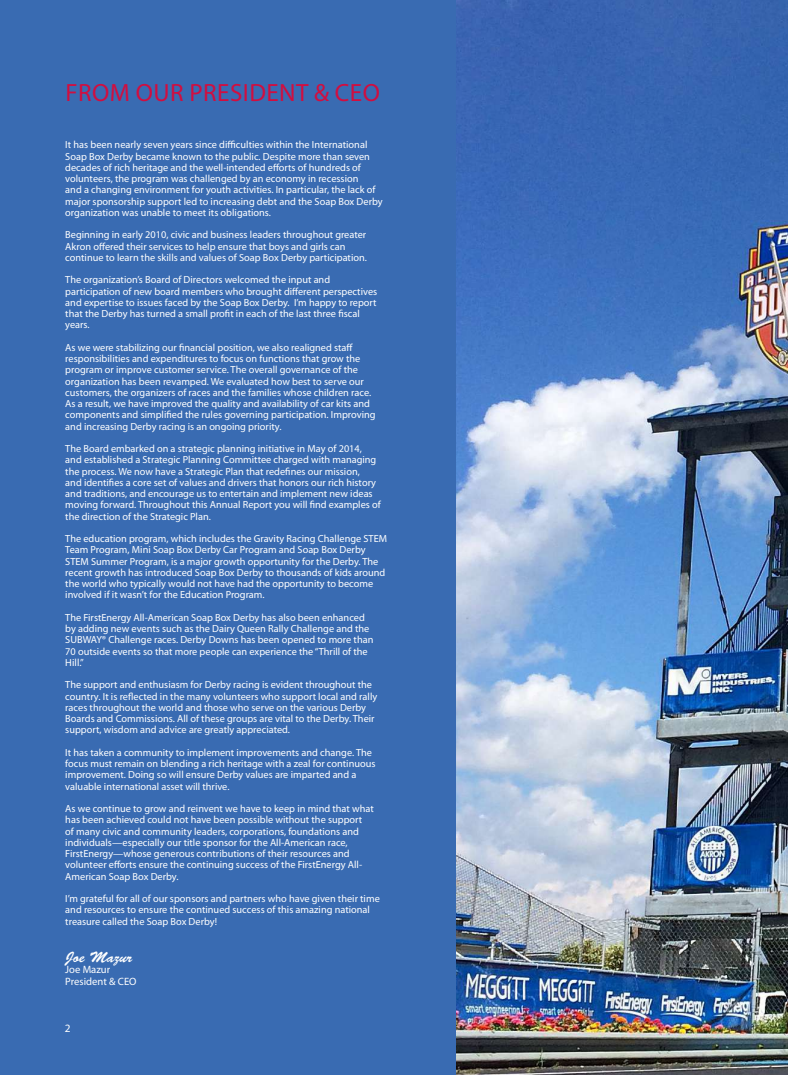
<style>
.page{position:relative;width:788px;height:1075px;background:#fff}
.page>*{position:absolute;margin:0;border:0;box-sizing:border-box;transform-origin:0 0}
.t1{font:25px "Myriad Pro";letter-spacing:.02em;color:#d10e40}
.t2{font:15px "Brush Script Std";color:#fff}
.t3{font:11.25px "Myriad Pro";color:#fff}
.t4{font:10.62px/11.2px "Myriad Pro";color:#fff}
.t5{font:10.25px/11.2px "Myriad Pro";color:#fff}
</style>
<div class="page">
<img style="left:456px;top:0;width:332px;height:1075px">
<div style="left:0;top:0;width:456px;height:1075px;background:#396bb2"></div>
<h1 class="t1" style="left:65px;top:77px;width:316px">FROM OUR PRESIDENT &amp; CEO</h1>
<p class="t5" style="left:65px;top:139px;width:319px">It has been nearly seven years since difficulties within the International Soap Box Derby became known to the public. Despite more than seven decades of rich heritage and the well-intended efforts of hundreds of volunteers, the program was challenged by an economy in recession<br>and a changing environment for youth activities. In particular, the lack of major sponsorship support led to increasing debt and the Soap Box Derby organization was unable to meet its obligations.</p>
<p class="t5" style="left:65px;top:229px;width:303px">Beginning in early 2010, civic and business leaders throughout greater<br>Akron offered their services to help ensure that boys and girls can continue to learn the skills and values of Soap Box Derby participation.</p>
<p class="t5" style="left:65px;top:274px;width:313px">The organization’s Board of Directors welcomed the input and participation of new board members who brought different perspectives and expertise to issues faced by the Soap Box Derby. I’m happy to report that the Derby has turned a small profit in each of the last three fiscal years.</p>
<p class="t5" style="left:65px;top:342px;width:312px">As we were stabilizing our financial position, we also realigned staff responsibilities and expenditures to focus on functions that grow the program or improve customer service. The overall governance of the organization has been revamped. We evaluated how best to serve our customers, the organizers of races and the families whose children race.<br>As a result, we have improved the quality and availability of car kits and components and simplified the rules governing participation. Improving and increasing Derby racing is an ongoing priority.</p>
<p class="t5" style="left:65px;top:443px;width:317px">The Board embarked on a strategic planning initiative in May of 2014, and established a Strategic Planning Committee charged with managing the process. We now have a Strategic Plan that redefines our mission,<br>and identifies a core set of values and drivers that honors our rich history and traditions, and encourage us to entertain and implement new ideas moving forward. Throughout this Annual Report you will find examples of the direction of the Strategic Plan.</p>
<p class="t5" style="left:65px;top:533px;width:323px">The education program, which includes the Gravity Racing Challenge STEM Team Program, Mini Soap Box Derby Car Program and Soap Box Derby STEM Summer Program, is a major growth opportunity for the Derby. The recent growth has introduced Soap Box Derby to thousands of kids around the world who typically would not have had the opportunity to become involved if it wasn’t for the Education Program.</p>
<p class="t5" style="left:65px;top:612px;width:309px">The FirstEnergy All-American Soap Box Derby has also been enhanced by adding new events such as the Dairy Queen Rally Challenge and the SUBWAY® Challenge races. Derby Downs has been opened to more than 70 outside events so that more people can experience the “Thrill of the Hill.”</p>
<p class="t5" style="left:65px;top:679px;width:313px">The support and enthusiasm for Derby racing is evident throughout the country. It is reflected in the many volunteers who support local and rally races throughout the world and those who serve on the various Derby Boards and Commissions. All of these groups are vital to the Derby. Their support, wisdom and advice are greatly appreciated.</p>
<p class="t5" style="left:65px;top:747px;width:312px">It has taken a community to implement improvements and change. The focus must remain on blending a rich heritage with a zeal for continuous improvement. Doing so will ensure Derby values are imparted and a valuable international asset will thrive.</p>
<p class="t5" style="left:65px;top:803px;width:310px">As we continue to grow and reinvent we have to keep in mind that what has been achieved could not have been possible without the support<br>of many civic and community leaders, corporations, foundations and individuals—especially our title sponsor for the All-American race, FirstEnergy—whose generous contributions of their resources and volunteer efforts ensure the continuing success of the FirstEnergy All-American Soap Box Derby.</p>
<p class="t5" style="left:65px;top:893px;width:316px">I’m grateful for all of our sponsors and partners who have given their time and resources to ensure the continued success of this amazing national treasure called the Soap Box Derby!</p>
<h2 class="t2" style="left:65px;top:949px;width:68px">Joe Mazur</h2>
<p class="t4" style="left:65px;top:964px;width:73px">Joe Mazur<br>President &amp; CEO</p>
<p class="t3" style="left:65px;top:1022px;width:7px">2</p>
</div>
